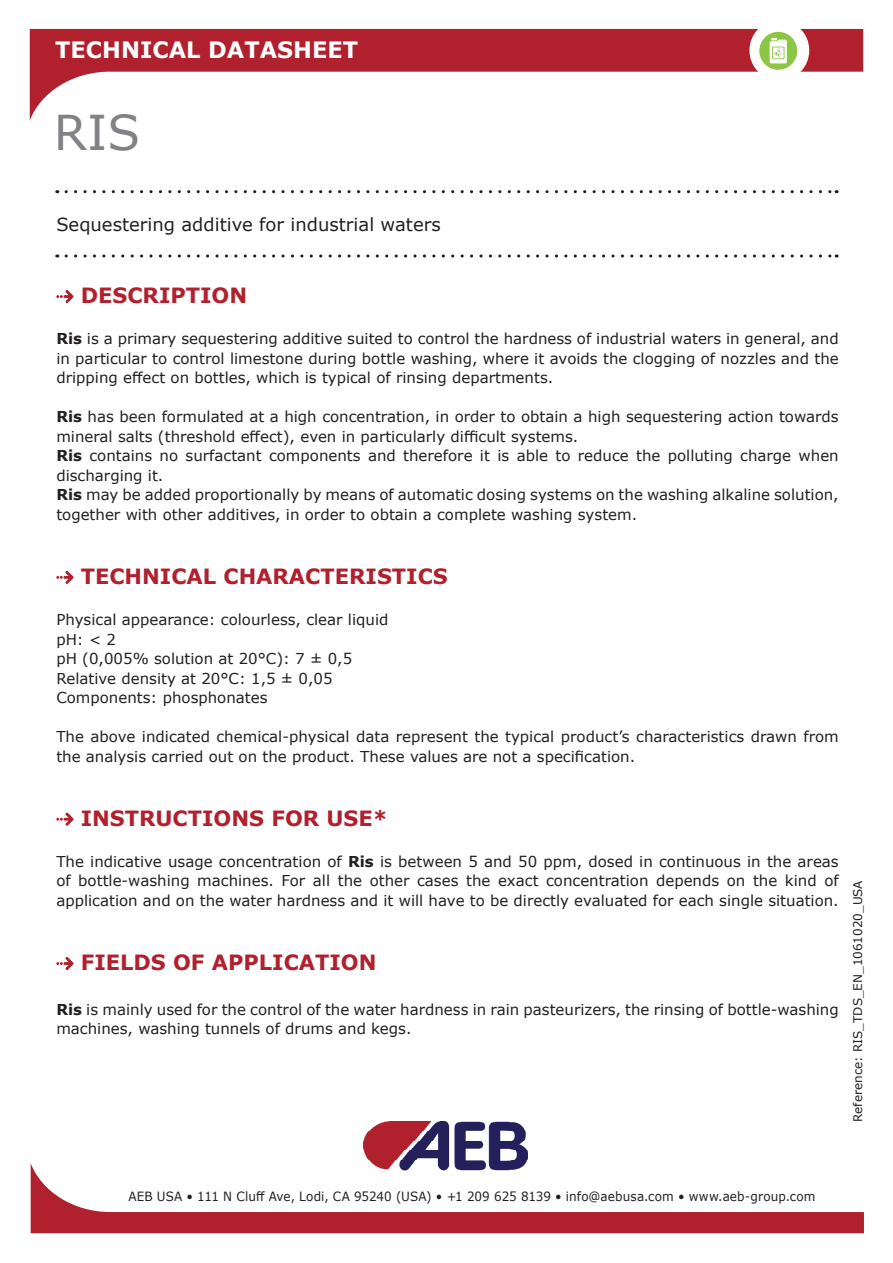
<style>
.page{position:relative;width:893px;height:1263px;background:#fff}
.page>*{position:absolute;margin:0;border:0;box-sizing:border-box;transform-origin:0 0}
.t1{font:48px "Verdana";color:#808285}
.t2{font:700 22.5px "Verdana";color:#fff}
.t3{font:700 21px "Verdana";color:#b0202d}
.t4{font:18px "Verdana";color:#231f20}
.t5{font:15px/19.5px "Verdana";color:#231f20}
.t6{font:12.75px "Verdana";letter-spacing:.01em;color:#231f20;scale:.94 1}
.t7{font:12px "Verdana";color:#231f20}
.s1{font-weight:700}
</style>
<div class="page">
<svg style="left:30px;top:29px;width:833px;height:91px"></svg>
<img style="left:363px;top:1121px;width:165px;height:42px">
<svg style="left:31px;top:1163px;width:833px;height:70px"></svg>
<svg style="left:66px;top:190px;width:771px;height:3px"></svg>
<svg style="left:66px;top:254px;width:771px;height:4px"></svg>
<div style="left:749px;top:20px;width:60px;height:61px;background:#fff;border-radius:30px"></div>
<div style="left:759px;top:32px;width:38px;height:38px;background:#8bc644;border-radius:50%"></div>
<svg style="left:770px;top:38px;width:17px;height:25px"></svg>
<svg style="left:56px;top:290px;width:18px;height:13px"></svg>
<svg style="left:56px;top:571px;width:18px;height:13px"></svg>
<svg style="left:56px;top:813px;width:18px;height:13px"></svg>
<svg style="left:56px;top:957px;width:18px;height:13px"></svg>
<h2 class="t2" style="left:55px;top:34px;width:304px">TECHNICAL DATASHEET</h2>
<h1 class="t1" style="left:54px;top:100px;width:88px">RIS</h1>
<p class="t4" style="left:56px;top:212px;width:386px">Sequestering additive for industrial waters</p>
<h3 class="t3" style="left:81px;top:281px;width:168px">DESCRIPTION</h3>
<p class="t5" style="left:56px;top:329px;width:784px;text-align:justify"><span class="s1">Ris</span> is a primary sequestering additive suited to control the hardness of industrial waters in general, and in particular to control limestone during bottle washing, where it avoids the clogging of nozzles and the dripping effect on bottles, which is typical of rinsing departments.</p>
<p class="t5" style="left:56px;top:407px;width:784px"><span class="s1">Ris</span> has been formulated at a high concentration, in order to obtain a high sequestering action towards mineral salts (threshold effect), even in particularly difficult systems.<br><span class="s1">Ris</span> contains no surfactant components and therefore it is able to reduce the polluting charge when discharging it.<br><span class="s1">Ris</span> may be added proportionally by means of automatic dosing systems on the washing alkaline solution, together with other additives, in order to obtain a complete washing system.</p>
<h3 class="t3" style="left:81px;top:561px;width:369px">TECHNICAL CHARACTERISTICS</h3>
<p class="t5" style="left:56px;top:610px;width:334px">Physical appearance: colourless, clear liquid pH: &lt; 2<br>pH (0,005% solution at 20°C): 7 ± 0,5<br>Relative density at 20°C: 1,5 ± 0,05<br>Components: phosphonates</p>
<p class="t5" style="left:56px;top:727px;width:784px">The above indicated chemical-physical data represent the typical product’s characteristics drawn from the analysis carried out on the product. These values are not a specification.</p>
<h3 class="t3" style="left:81px;top:803px;width:308px">INSTRUCTIONS FOR USE*</h3>
<p class="t5" style="left:56px;top:851px;width:784px;text-align:justify">The indicative usage concentration of <span class="s1">Ris</span> is between 5 and 50 ppm, dosed in continuous in the areas of bottle-washing machines. For all the other cases the exact concentration depends on the kind of application and on the water hardness and it will have to be directly evaluated for each single situation.</p>
<h3 class="t3" style="left:81px;top:947px;width:297px">FIELDS OF APPLICATION</h3>
<p class="t5" style="left:56px;top:999px;width:784px"><span class="s1">Ris</span> is mainly used for the control of the water hardness in rain pasteurizers, the rinsing of bottle-washing machines, washing tunnels of drums and kegs.</p>
<p class="t7" style="left:850px;top:1122px;width:243px;rotate:-90deg">Reference: RIS_TDS_EN_1061020_USA</p>
<p class="t6" style="left:128px;top:1188px;width:732px">AEB USA • 111 N Cluff Ave, Lodi, CA 95240 (USA) • +1 209 625 8139 • info@aebusa.com • www.aeb-group.com</p>
</div>
